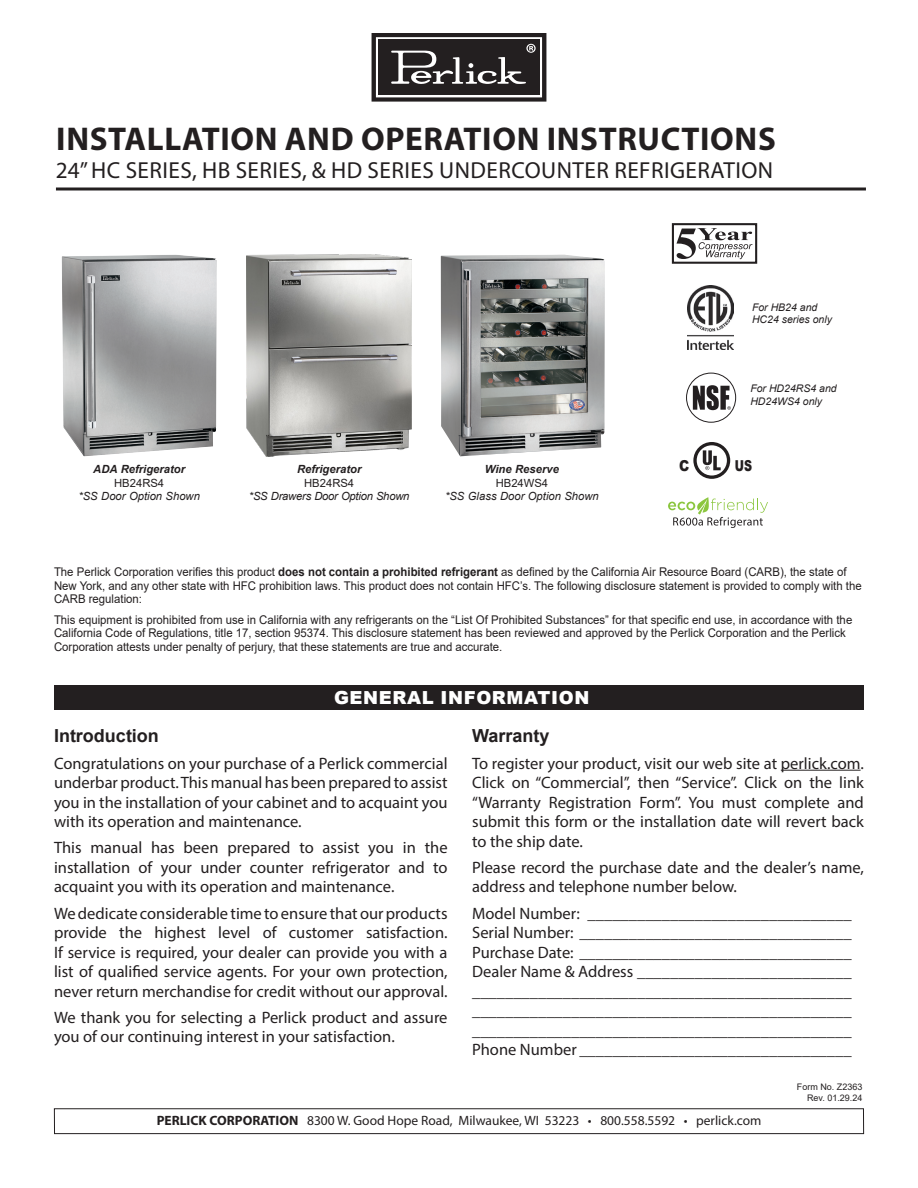
<style>
.page{position:relative;width:918px;height:1188px;background:#fff}
.page>*{position:absolute;margin:0;border:0;box-sizing:border-box;transform-origin:0 0}
.t1{font:700 33px "Myriad Pro";letter-spacing:.02em;color:#231f20}
.t2{font:23.25px "Myriad Pro";letter-spacing:.02em;color:#231f20}
.Subhead_2{font:700 18px "Arial";color:#231f20}
.heading_1_Table_White{font:900 18px "Arial";letter-spacing:.035em;color:#fff}
.Body_text{font:16.5px/19.5px "Myriad Pro";color:#231f20;text-align:justify}
.t3{font:900 15px "Arial";color:#231f20;scale:.74 1}
.t4{font:900 15px "Arial";color:#231f20;scale:.87 1}
.t5{font:13.5px "Myriad Pro";color:#231f20}
.t6{font:12px/13.5px "Arial";color:#231f20;scale:.95 1}
.t7{font:italic 700 11.25px/13.5px "Arial";color:#231f20;text-align:center}
.t8{font:italic 11.25px "Arial";color:#231f20}
.t9{font:italic 11.25px "Arial";letter-spacing:-.02em;color:#231f20}
.Note{font:italic 10.5px/12.6px "Arial";color:#231f20}
.t10{font:9px/10.8px "Arial";color:#231f20;text-align:right}
.s1{font-weight:400;font-style:normal}
.s2{font-weight:700}
</style>
<div class="page">
<hr style="left:56px;top:188px;width:810px;height:2px;background:#231f20">
<div style="left:54px;top:1108px;width:810px;height:26px;border:1px solid #231f20"></div>
<div style="left:54px;top:686px;width:810px;height:24px;background:#231f20"></div>
<hr style="left:781px;top:770px;width:80px;height:1px;background:#231f20">
<img style="left:62px;top:255px;width:155px;height:201px">
<img style="left:247px;top:255px;width:165px;height:201px">
<svg style="left:693px;top:442px;width:37px;height:37px"></svg>
<svg style="left:676px;top:228px;width:77px;height:31px"></svg>
<div style="left:672px;top:223px;width:85px;height:41px;border:2px solid #231f20"></div>
<svg style="left:668px;top:497px;width:100px;height:31px"></svg>
<img style="left:687px;top:285px;width:46px;height:64px">
<div style="left:686px;top:373px;width:50px;height:50px;border:1px solid #231f20;border-radius:50%"></div>
<svg style="left:693px;top:385px;width:38px;height:25px"></svg>
<svg style="left:372px;top:33px;width:174px;height:69px;background:#4b4748"></svg>
<img style="left:441px;top:255px;width:164px;height:201px">
<p class="t1" style="left:56px;top:117px;width:721px">INSTALLATION AND OPERATION INSTRUCTIONS</p>
<p class="t2" style="left:56px;top:156px;width:719px">24” HC SERIES, HB SERIES, &amp; HD SERIES UNDERCOUNTER REFRIGERATION</p>
<p class="Note" style="left:752px;top:301px;width:81px">For HB24 and<br>HC24 series only</p>
<p class="t7" style="left:93px;top:463px;width:93px">ADA Refrigerator<br><span class="s1">HB24RS4</span></p>
<p class="t8" style="left:78px;top:489px;width:123px">*SS Door Option Shown</p>
<p class="t7" style="left:297px;top:463px;width:66px">Refrigerator<br><span class="s1">HB24RS4</span></p>
<p class="t9" style="left:249px;top:489px;width:162px">*SS Drawers Door Option Shown</p>
<p class="t7" style="left:485px;top:463px;width:75px">Wine Reserve<br><span class="s1">HB24WS4</span></p>
<p class="t8" style="left:445px;top:489px;width:155px">*SS Glass Door Option Shown</p>
<p class="Note" style="left:750px;top:382px;width:88px">For HD24RS4 and<br>HD24WS4 only</p>
<p class="t4" style="left:679px;top:455px;width:13px">C</p>
<p class="t3" style="left:735px;top:455px;width:25px">US</p>
<p class="t6" style="left:54px;top:565px;width:852px">The Perlick Corporation verifies this product <span class="s2">does not contain a prohibited refrigerant</span> as defined by the California Air Resource Board (CARB), the state of<br>New York, and any other state with HFC prohibition laws. This product does not contain HFC’s. The following disclosure statement is provided to comply with the<br>CARB regulation:</p>
<p class="t6" style="left:54px;top:613px;width:842px">This equipment is prohibited from use in California with any refrigerants on the “List Of Prohibited Substances” for that specific end use, in accordance with the<br>California Code of Regulations, title 17, section 95374. This disclosure statement has been reviewed and approved by the Perlick Corporation and the Perlick<br>Corporation attests under penalty of perjury, that these statements are true and accurate.</p>
<p class="heading_1_Table_White" style="left:334px;top:685px;width:257px">GENERAL INFORMATION</p>
<p class="Subhead_2" style="left:54px;top:723px;width:106px">Introduction</p>
<p class="Body_text" style="left:54px;top:753px;width:395px">Congratulations on your purchase of a Perlick commercial underbar product. This manual has been prepared to assist you in the installation of your cabinet and to acquaint you with its operation and maintenance.</p>
<p class="Body_text" style="left:54px;top:838px;width:395px">This manual has been prepared to assist you in the installation of your under counter refrigerator and to acquaint you with its operation and maintenance.</p>
<p class="Body_text" style="left:54px;top:903px;width:395px">We dedicate considerable time to ensure that our products provide the highest level of customer satisfaction.<br>If service is required, your dealer can provide you with a list of qualified service agents. For your own protection, never return merchandise for credit without our approval.</p>
<p class="Body_text" style="left:54px;top:1007px;width:395px">We thank you for selecting a Perlick product and assure you of our continuing interest in your satisfaction.</p>
<p class="Subhead_2" style="left:472px;top:723px;width:79px">Warranty</p>
<p class="Body_text" style="left:472px;top:753px;width:393px">To register your product, visit our web site at perlick.com.<br>Click on “Commercial”, then “Service”. Click on the link “Warranty Registration Form”. You must complete and submit this form or the installation date will revert back to the ship date.</p>
<p class="Body_text" style="left:472px;top:857px;width:393px">Please record the purchase date and the dealer’s name, address and telephone number below.</p>
<p class="Body_text" style="left:472px;top:903px;width:381px">Model Number: ________________________________ Serial Number: _________________________________ Purchase Date: _________________________________ Dealer Name &amp; Address __________________________ ______________________________________________ ______________________________________________ ______________________________________________ Phone Number _________________________________</p>
<p class="t10" style="left:797px;top:1081px;width:67px">Form No. Z2363<br>Rev. 01.29.24</p>
<p class="t5" style="left:157px;top:1112px;width:606px"><span class="s2">PERLICK CORPORATION</span> 8300 W. Good Hope Road, Milwaukee, WI 53223 • 800.558.5592 • perlick.com</p>
</div>
